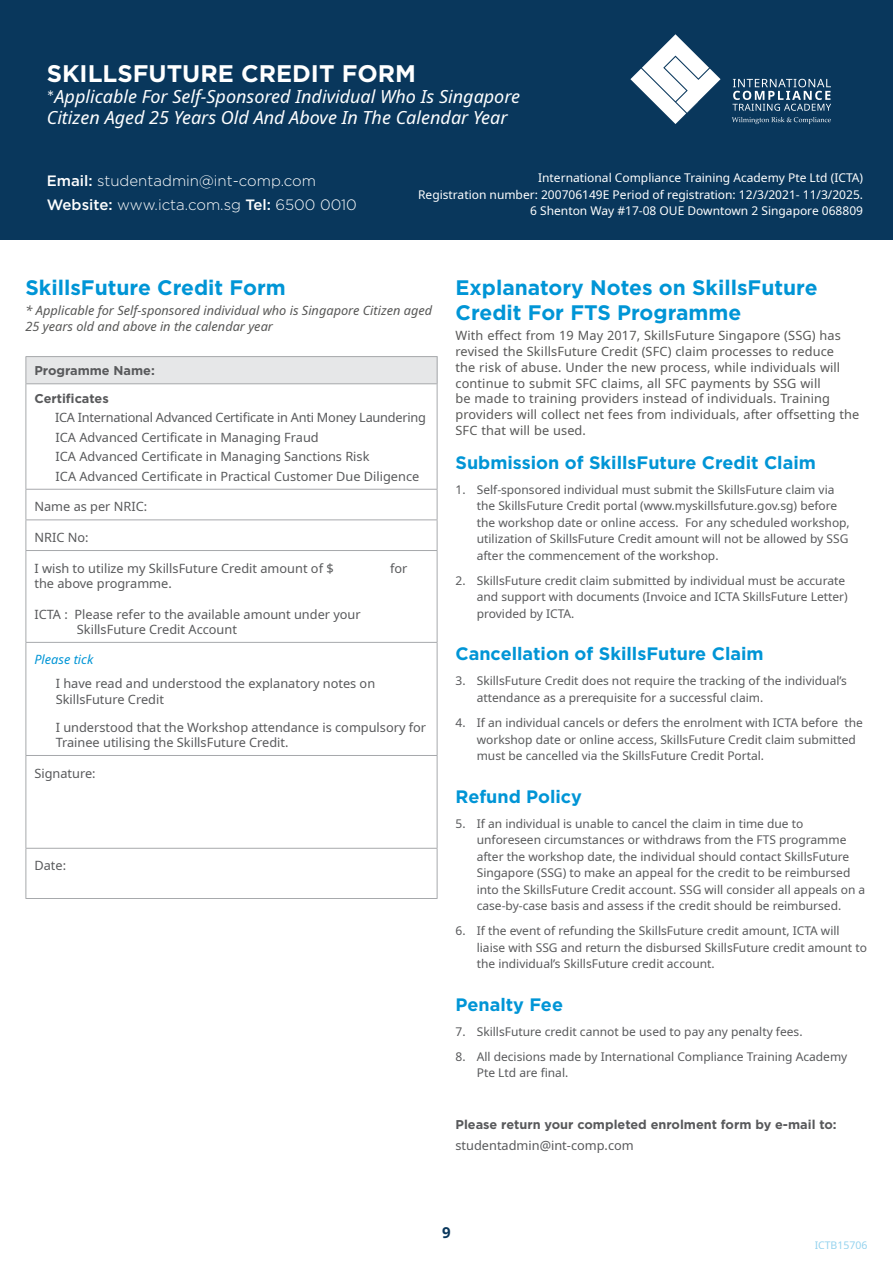
<style>
.page{position:relative;width:893px;height:1263px;background:#fff}
.page>*{position:absolute;margin:0;border:0;box-sizing:border-box;transform-origin:0 0}
.t1{font:700 24px "Gotham";color:#fff}
.t2{font:700 21px/25.5px "Gotham";color:#0095d6}
.t3{font:italic 18px/21px "Noto Sans";color:#fff}
.t4{font:700 18px "Gotham";color:#0095d6}
.t5{font:300 15px/24px "Gotham";color:#fff}
.t6{font:700 15px "Noto Sans";color:#09375c}
.t7{font:12.75px/19.5px "Noto Sans";color:#58595b}
.t8{font:12.75px/15.8px "Noto Sans";letter-spacing:.01em;color:#575756}
.t9{font:italic 12.75px/15.8px "Noto Sans";color:#575756}
.t10{font:700 12.75px/27.2px "Gotham";color:#58595b}
.t11{font:italic 12.75px "Noto Sans";color:#0095d6}
.t12{font:12px/16.5px "Noto Sans";color:#58595b}
.t13{font:12px/16.5px "Noto Sans";color:#fff;text-align:right}
.t14{font:10.5px "Noto Sans";color:#4db5e3}
.s1{font-family:"Gotham";font-style:normal}
.s2{font-weight:500}
</style>
<div class="page">
<div style="left:0;top:0;width:893px;height:239px;background:#09375c"></div>
<div style="left:26px;top:357px;width:411px;height:27px;background:#e6e7e8"></div>
<hr style="left:26px;top:384px;width:1px;height:105px;background:#a7a9ac">
<hr style="left:437px;top:384px;width:1px;height:105px;background:#a7a9ac">
<hr style="left:26px;top:489px;width:411px;height:1px;background:#a7a9ac">
<svg style="left:26px;top:490px;width:1px;height:29px"></svg>
<svg style="left:437px;top:490px;width:1px;height:29px"></svg>
<hr style="left:26px;top:519px;width:411px;height:1px;background:#a7a9ac">
<hr style="left:26px;top:520px;width:1px;height:30px;background:#a7a9ac">
<hr style="left:437px;top:520px;width:1px;height:30px;background:#a7a9ac">
<hr style="left:26px;top:550px;width:411px;height:1px;background:#a7a9ac">
<hr style="left:26px;top:551px;width:1px;height:91px;background:#a7a9ac">
<hr style="left:437px;top:551px;width:1px;height:91px;background:#a7a9ac">
<hr style="left:26px;top:642px;width:411px;height:1px;background:#a7a9ac">
<hr style="left:26px;top:643px;width:1px;height:112px;background:#a7a9ac">
<hr style="left:437px;top:643px;width:1px;height:112px;background:#a7a9ac">
<hr style="left:26px;top:755px;width:411px;height:1px;background:#a7a9ac">
<hr style="left:26px;top:756px;width:1px;height:92px;background:#a7a9ac">
<hr style="left:437px;top:756px;width:1px;height:92px;background:#a7a9ac">
<hr style="left:26px;top:848px;width:411px;height:1px;background:#a7a9ac">
<hr style="left:26px;top:849px;width:1px;height:49px;background:#a7a9ac">
<hr style="left:437px;top:849px;width:1px;height:49px;background:#a7a9ac">
<hr style="left:26px;top:898px;width:411px;height:1px;background:#a7a9ac">
<hr style="left:26px;top:383px;width:411px;height:1px;background:#a7a9ac">
<hr style="left:26px;top:356px;width:411px;height:1px;background:#a7a9ac">
<svg style="left:26px;top:357px;width:1px;height:27px"></svg>
<svg style="left:437px;top:357px;width:1px;height:27px"></svg>
<svg style="left:630px;top:34px;width:90px;height:90px"></svg>
<svg style="left:732px;top:79px;width:99px;height:32px"></svg>
<svg style="left:732px;top:117px;width:99px;height:7px"></svg>
<h1 class="t1" style="left:47px;top:58px;width:371px">SKILLSFUTURE CREDIT FORM</h1>
<h3 class="t3" style="left:47px;top:86px;width:475px"><span class="s1">*</span>Applicable For Self-Sponsored Individual Who Is Singapore<br>Citizen Aged 25 Years Old And Above In The Calendar Year</h3>
<p class="t5" style="left:47px;top:169px;width:312px"><span class="s2">Email:</span> studentadmin@int-comp.com<br><span class="s2">Website:</span> www.icta.com.sg <span class="s2">Tel:</span> 6500 0010</p>
<p class="t13" style="left:418px;top:170px;width:446px">International Compliance Training Academy Pte Ltd (ICTA)<br>Registration number: 200706149E Period of registration: 12/3/2021- 11/3/2025.<br>6 Shenton Way #17-08 OUE Downtown 2 Singapore 068809</p>
<h2 class="t2" style="left:26px;top:274px;width:262px">SkillsFuture Credit Form</h2>
<p class="t9" style="left:26px;top:303px;width:408px">* Applicable for Self-sponsored individual who is Singapore Citizen aged<br>25 years old and above in the calendar year</p>
<p class="t10" style="left:34px;top:357px;width:122px">Programme Name:<br>Certificates</p>
<p class="t7" style="left:55px;top:408px;width:372px">ICA International Advanced Certificate in Anti Money Laundering ICA Advanced Certificate in Managing Fraud<br>ICA Advanced Certificate in Managing Sanctions Risk<br>ICA Advanced Certificate in Practical Customer Due Diligence</p>
<p class="t7" style="left:34px;top:497px;width:114px">Name as per NRIC:</p>
<p class="t7" style="left:34px;top:528px;width:56px">NRIC No:</p>
<p class="t7" style="left:34px;top:558px;width:301px">I wish to utilize my SkillsFuture Credit amount of $</p>
<p class="t7" style="left:390px;top:558px;width:19px">for</p>
<p class="t7" style="left:34px;top:574px;width:139px">the above programme.</p>
<p class="t7" style="left:77px;top:606px;width:285px;line-height:15.3px;text-indent:-43px">ICTA : Please refer to the available amount under your<br>SkillsFuture Credit Account</p>
<p class="t11" style="left:34px;top:651px;width:60px">Please tick</p>
<p class="t7" style="left:56px;top:676px;width:321px;line-height:15.3px">I have read and understood the explanatory notes on<br>SkillsFuture Credit</p>
<p class="t7" style="left:56px;top:720px;width:372px;line-height:15.3px">I understood that the Workshop attendance is compulsory for<br>Trainee utilising the SkillsFuture Credit.</p>
<p class="t7" style="left:34px;top:763px;width:63px">Signature:</p>
<p class="t7" style="left:34px;top:856px;width:33px">Date:</p>
<h2 class="t2" style="left:455px;top:274px;width:364px">Explanatory Notes on SkillsFuture<br>Credit For FTS Programme</h2>
<p class="t8" style="left:455px;top:328px;width:405px">With effect from 19 May 2017, SkillsFuture Singapore (SSG) has revised the SkillsFuture Credit (SFC) claim processes to reduce<br>the risk of abuse. Under the new process, while individuals will continue to submit SFC claims, all SFC payments by SSG will<br>be made to training providers instead of individuals. Training providers will collect net fees from individuals, after offsetting the SFC that will be used.</p>
<h3 class="t4" style="left:455px;top:451px;width:362px">Submission of SkillsFuture Credit Claim</h3>
<p class="t12" style="left:477px;top:482px;width:375px;text-indent:-21px">1. Self-sponsored individual must submit the SkillsFuture claim via the SkillsFuture Credit portal (www.myskillsfuture.gov.sg) before the workshop date or online access. For any scheduled workshop, utilization of SkillsFuture Credit amount will not be allowed by SSG after the commencement of the workshop.</p>
<p class="t12" style="left:477px;top:573px;width:372px;text-indent:-21px">2. SkillsFuture credit claim submitted by individual must be accurate and support with documents (Invoice and ICTA SkillsFuture Letter) provided by ICTA.</p>
<h3 class="t4" style="left:455px;top:642px;width:310px">Cancellation of SkillsFuture Claim</h3>
<p class="t12" style="left:477px;top:673px;width:372px;text-indent:-21px">3. SkillsFuture Credit does not require the tracking of the individual’s attendance as a prerequisite for a successful claim.</p>
<p class="t12" style="left:477px;top:715px;width:388px;text-indent:-21px">4. If an individual cancels or defers the enrolment with ICTA before the workshop date or online access, SkillsFuture Credit claim submitted must be cancelled via the SkillsFuture Credit Portal.</p>
<h3 class="t4" style="left:455px;top:784px;width:128px">Refund Policy</h3>
<p class="t12" style="left:477px;top:815px;width:390px;text-indent:-21px">5. If an individual is unable to cancel the claim in time due to unforeseen circumstances or withdraws from the FTS programme after the workshop date, the individual should contact SkillsFuture Singapore (SSG) to make an appeal for the credit to be reimbursed into the SkillsFuture Credit account. SSG will consider all appeals on a case-by-case basis and assess if the credit should be reimbursed.</p>
<p class="t12" style="left:477px;top:923px;width:392px;text-indent:-21px">6. If the event of refunding the SkillsFuture credit amount, ICTA will liaise with SSG and return the disbursed SkillsFuture credit amount to the individual’s SkillsFuture credit account.</p>
<h3 class="t4" style="left:455px;top:992px;width:109px">Penalty Fee</h3>
<p class="t12" style="left:455px;top:1023px;width:349px">7. SkillsFuture credit cannot be used to pay any penalty fees.</p>
<p class="t12" style="left:477px;top:1048px;width:372px;text-indent:-21px">8. All decisions made by International Compliance Training Academy<br>Pte Ltd are final.</p>
<p class="t10" style="left:455px;top:1111px;width:383px">Please return your completed enrolment form by e-mail to:</p>
<p class="t7" style="left:455px;top:1136px;width:180px">studentadmin@int-comp.com</p>
<p class="t6" style="left:442px;top:1222px;width:10px">9</p>
<p class="t14" style="left:815px;top:1237px;width:54px">ICTB15706</p>
</div>
